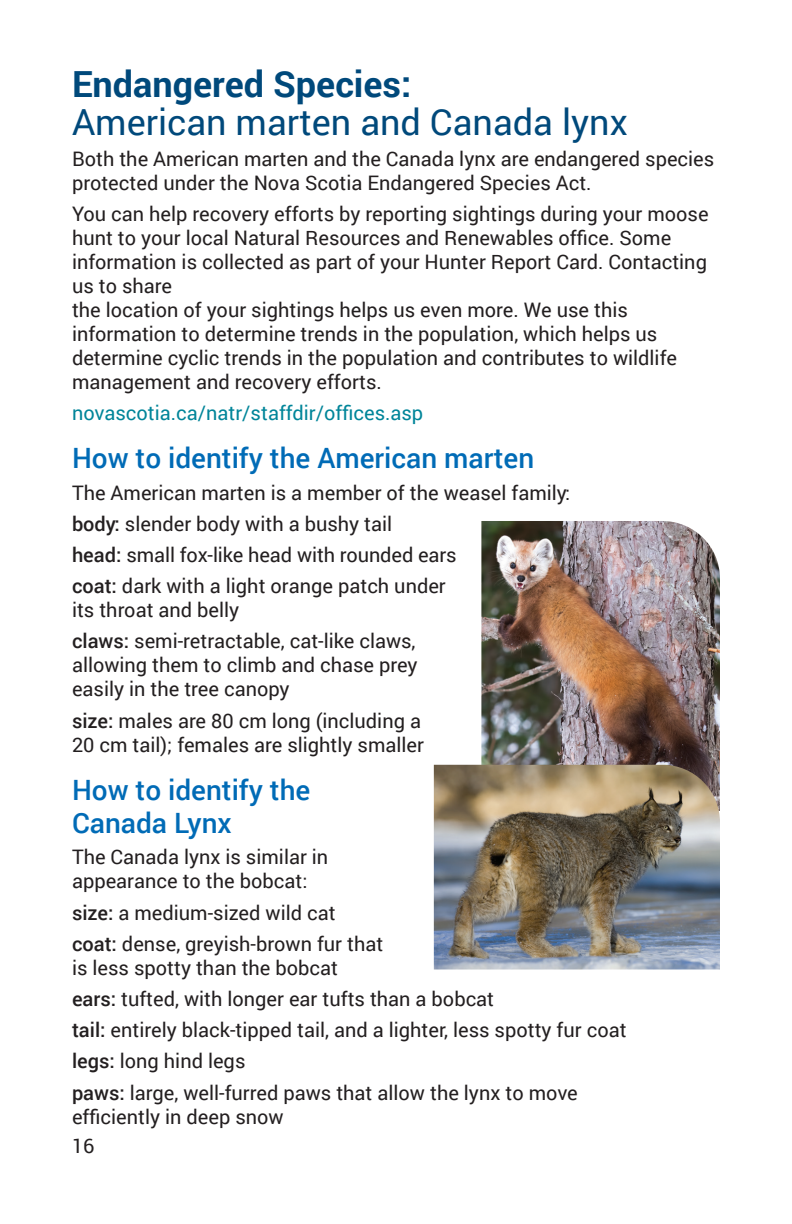
<style>
.page{position:relative;width:792px;height:1224px;background:#fff}
.page>*{position:absolute;margin:0;border:0;box-sizing:border-box;transform-origin:0 0}
.H1_Heading{font:36px/38px "Roboto";color:#00497b}
.H2_Heading_not_in_TO{font:500 28px/33.6px "Roboto";color:#006bb6}
.Body{font:20px/24px "Roboto";color:#231f20}
.Body-2{font:20px "Roboto";color:#008599}
.s1{font-weight:700}
.s2{font-weight:500}
</style>
<div class="page">
<img style="left:481px;top:521px;width:239px;height:244px">
<img style="left:434px;top:765px;width:286px;height:205px">
<p class="H1_Heading" style="left:72px;top:64px;width:557px"><span class="s1">Endangered Species:<br></span>American marten and Canada lynx</p>
<p class="Body" style="left:72px;top:146px;width:644px">Both the American marten and the Canada lynx are endangered species protected under the Nova Scotia Endangered Species Act.</p>
<p class="Body" style="left:72px;top:201px;width:638px">You can help recovery efforts by reporting sightings during your moose hunt to your local Natural Resources and Renewables office. Some information is collected as part of your Hunter Report Card. Contacting us to share<br>the location of your sightings helps us even more. We use this information to determine trends in the population, which helps us determine cyclic trends in the population and contributes to wildlife management and recovery efforts.</p>
<p class="Body-2" style="left:72px;top:399px;width:353px">novascotia.ca/natr/staffdir/offices.asp</p>
<p class="H2_Heading_not_in_TO" style="left:72px;top:441px;width:464px">How to identify the American marten</p>
<p class="Body" style="left:72px;top:480px;width:500px">The American marten is a member of the weasel family:</p>
<p class="Body" style="left:72px;top:511px;width:322px"><span class="s2">body:</span> slender body with a bushy tail</p>
<p class="Body" style="left:72px;top:542px;width:386px"><span class="s2">head:</span> small fox-like head with rounded ears</p>
<p class="Body" style="left:72px;top:573px;width:375px"><span class="s2">coat:</span> dark with a light orange patch under its throat and belly</p>
<p class="Body" style="left:72px;top:628px;width:347px;text-align:justify"><span class="s2">claws:</span> semi-retractable, cat-like claws, allowing them to climb and chase prey easily in the tree canopy</p>
<p class="Body" style="left:72px;top:708px;width:354px"><span class="s2">size:</span> males are 80 cm long (including a<br>20 cm tail); females are slightly smaller</p>
<p class="H2_Heading_not_in_TO" style="left:72px;top:772px;width:240px">How to identify the<br>Canada Lynx</p>
<p class="Body" style="left:72px;top:844px;width:258px">The Canada lynx is similar in appearance to the bobcat:</p>
<p class="Body" style="left:72px;top:900px;width:265px"><span class="s2">size:</span> a medium-sized wild cat</p>
<p class="Body" style="left:72px;top:931px;width:313px"><span class="s2">coat:</span> dense, greyish-brown fur that is less spotty than the bobcat</p>
<p class="Body" style="left:72px;top:986px;width:424px"><span class="s2">ears:</span> tufted, with longer ear tufts than a bobcat</p>
<p class="Body" style="left:72px;top:1017px;width:556px"><span class="s2">tail:</span> entirely black-tipped tail, and a lighter, less spotty fur coat</p>
<p class="Body" style="left:72px;top:1048px;width:175px"><span class="s2">legs:</span> long hind legs</p>
<p class="Body" style="left:72px;top:1080px;width:507px"><span class="s2">paws:</span> large, well-furred paws that allow the lynx to move efficiently in deep snow</p>
<p class="Body" style="left:72px;top:1133px;width:24px">16</p>
</div>
